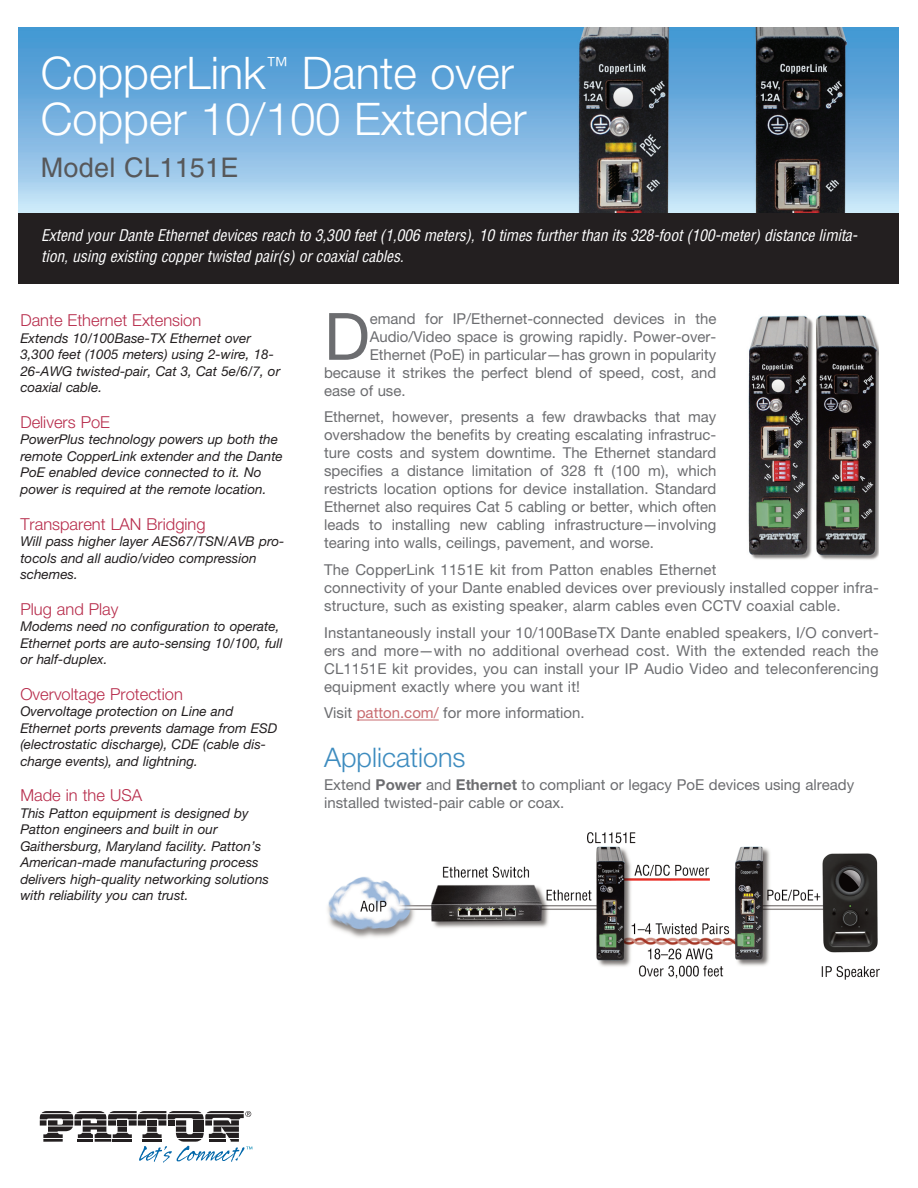
<style>
.page{position:relative;width:918px;height:1188px;background:#fff}
.page>*{position:absolute;margin:0;border:0;box-sizing:border-box;transform-origin:0 0}
.t1{font:65.4px "Helvetica Neue LT Std";color:#6c6d70}
.t2{font:300 45px/46.5px "Helvetica Neue LT Std";color:#fff}
.t3{font:27px "Helvetica LT Std";letter-spacing:.01em;color:#57585a}
.t4{font:300 27px "Helvetica Neue LT Std";color:#3e8cbf}
.t5{font:300 16.5px "Helvetica Neue LT Std";color:#b72c4b}
.t6{font:italic condensed 15.75px/21px "Helvetica LT Std";letter-spacing:-.01em;color:#fff}
.t7{font:15px/18px "Helvetica Neue LT Std";color:#6c6d70;text-align:justify}
.t8{font:italic 13.5px/16.5px "Helvetica Neue LT Std";color:#231f20}
.s1{color:#c86c70}
.s2{font-weight:700}
</style>
<div class="page">
<img style="left:327px;top:832px;width:552px;height:147px">
<svg style="left:40px;top:1111px;width:212px;height:52px"></svg>
<img style="left:19px;top:27px;width:880px;height:186px">
<div style="left:19px;top:213px;width:880px;height:71px;background:#231f20"></div>
<hr style="left:357px;top:720px;width:82px;height:1px;background:#c86c70">
<img style="left:748px;top:315px;width:131px;height:245px">
<h2 class="t2" style="left:41px;top:54px;width:488px">CopperLink<sup>™</sup> Dante over<br>Copper 10/100 Extender</h2>
<h3 class="t3" style="left:41px;top:157px;width:199px">Model CL1151E</h3>
<p class="t6" style="left:41px;top:226px;width:818px">Extend your Dante Ethernet devices reach to 3,300 feet (1,006 meters), 10 times further than its 328-foot (100-meter) distance limita&shy;tion, using existing copper twisted pair(s) or coaxial cables.</p>
<p class="t5" style="left:20px;top:315px;width:182px">Dante Ethernet Extension</p>
<p class="t8" style="left:20px;top:331px;width:261px">Extends 10/100Base-TX Ethernet over 3,300 feet (1005 meters) using 2-wire, 18- 26-AWG twisted-pair, Cat 3, Cat 5e/6/7, or coaxial cable.</p>
<p class="t5" style="left:20px;top:416px;width:91px">Delivers PoE</p>
<p class="t8" style="left:20px;top:433px;width:264px">PowerPlus technology powers up both the remote CopperLink extender and the Dante PoE enabled device connected to it. No power is required at the remote location.</p>
<p class="t5" style="left:20px;top:518px;width:187px">Transparent LAN Bridging</p>
<p class="t8" style="left:20px;top:534px;width:266px">Will pass higher layer AES67/TSN/AVB pro&shy;tocols and all audio/video compression schemes.</p>
<p class="t5" style="left:20px;top:603px;width:100px">Plug and Play</p>
<p class="t8" style="left:20px;top:620px;width:264px">Modems need no configuration to operate,<br>Ethernet ports are auto-sensing 10/100, full or half-duplex.</p>
<p class="t5" style="left:20px;top:688px;width:164px">Overvoltage Protection</p>
<p class="t8" style="left:20px;top:705px;width:258px">Overvoltage protection on Line and Ethernet ports prevents damage from ESD (electrostatic discharge), CDE (cable dis&shy;charge events), and lightning.</p>
<p class="t5" style="left:20px;top:790px;width:123px">Made in the USA</p>
<p class="t8" style="left:20px;top:806px;width:250px">This Patton equipment is designed by Patton engineers and built in our Gaithersburg, Maryland facility. Patton’s American-made manufacturing process delivers high-quality networking solutions with reliability you can trust.</p>
<h1 class="t1" style="left:324px;top:313px;width:47px">D</h1>
<p class="t7" style="left:370px;top:311px;width:348px">emand for IP/Ethernet-connected devices in the</p>
<p class="t7" style="left:370px;top:329px;width:348px">Audio/Video space is growing rapidly. Power-over-</p>
<p class="t7" style="left:370px;top:347px;width:348px">Ethernet (PoE) in particular—has grown in popularity</p>
<p class="t7" style="left:324px;top:365px;width:394px">because it strikes the perfect blend of speed, cost, and</p>
<p class="t7" style="left:324px;top:383px;width:83px">ease of use.</p>
<p class="t7" style="left:324px;top:410px;width:394px">Ethernet, however, presents a few drawbacks that may overshadow the benefits by creating escalating infrastruc&shy;ture costs and system downtime. The Ethernet standard specifies a distance limitation of 328 ft (100 m), which restricts location options for device installation. Standard Ethernet also requires Cat 5 cabling or better, which often leads to installing new cabling infrastructure—involving tearing into walls, ceilings, pavement, and worse.</p>
<p class="t7" style="left:324px;top:562px;width:556px;text-align:left">The CopperLink 1151E kit from Patton enables Ethernet<br>connectivity of your Dante enabled devices over previously installed copper infra&shy;structure, such as existing speaker, alarm cables even CCTV coaxial cable.</p>
<p class="t7" style="left:324px;top:625px;width:556px">Instantaneously install your 10/100BaseTX Dante enabled speakers, I/O convert&shy;ers and more—with no additional overhead cost. With the extended reach the CL1151E kit provides, you can install your IP Audio Video and teleconferencing equipment exactly where you want it!</p>
<p class="t7" style="left:324px;top:706px;width:262px">Visit <span class="s1">patton.com/</span> for more information.</p>
<h3 class="t4" style="left:324px;top:748px;width:143px">Applications</h3>
<p class="t7" style="left:324px;top:777px;width:532px">Extend <span class="s2">Power</span> and <span class="s2">Ethernet</span> to compliant or legacy PoE devices using already installed twisted-pair cable or coax.</p>
</div>
